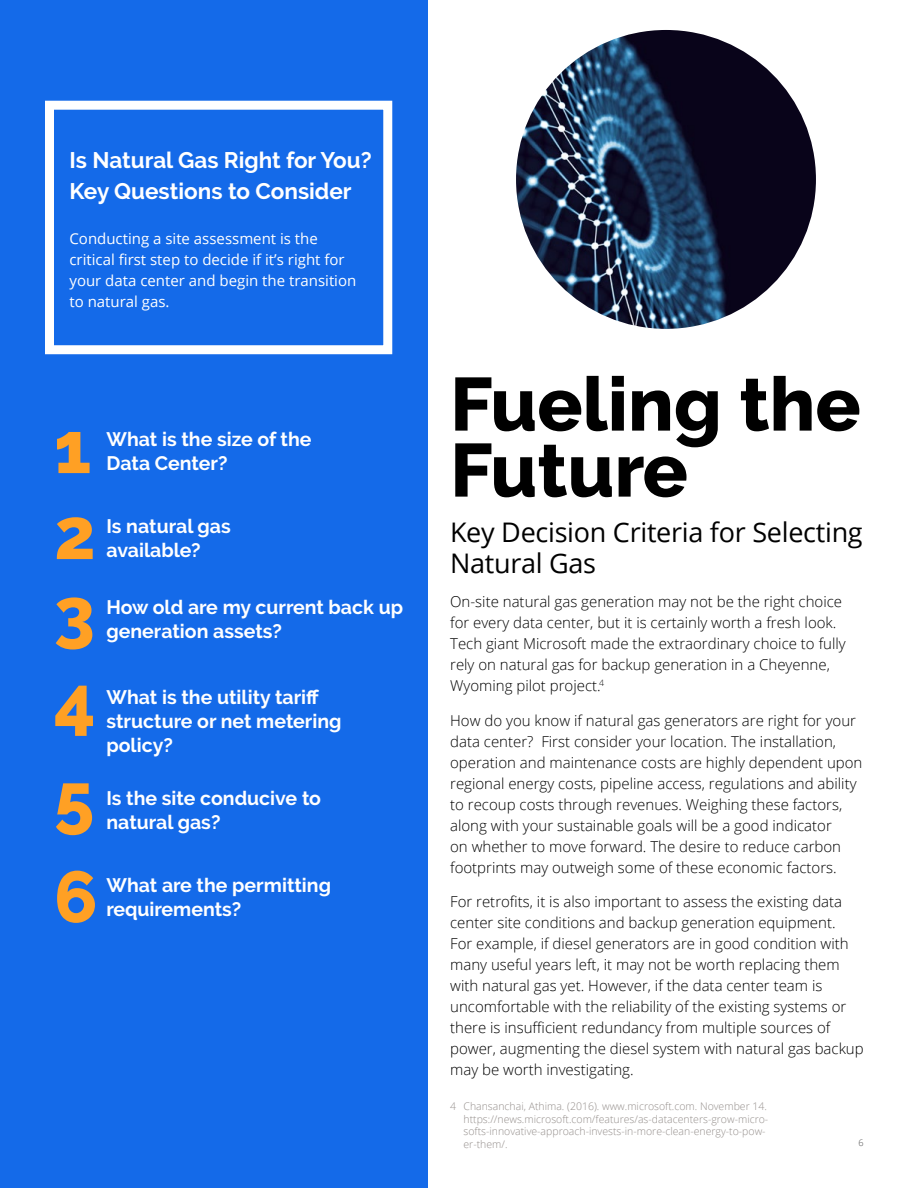
<style>
.page{position:relative;width:918px;height:1188px;background:#fff}
.page>*{position:absolute;margin:0;border:0;box-sizing:border-box;transform-origin:0 0}
.t1{font:800 75px/66px "Raleway";color:#000}
.t2{font:800 72px/97.6px "Raleway";color:#ffa024}
.t3{font:27px/31.5px "Open Sans";letter-spacing:-.01em;color:#000}
.t4{font:700 22.5px/31.5px "Raleway";color:#fff}
.t5{font:700 19.5px/24px "Raleway";color:#fff}
.t6{font:300 15px/21px "Open Sans";color:#000}
.t7{font:15px/21px "Open Sans";color:#fff}
.t8{font:300 10.5px/12.6px "Open Sans";color:#948e8b}
.t9{font:300 9px "Open Sans";color:#4d4d4d}
</style>
<div class="page">
<div style="left:0;top:0;width:427px;height:1188px;background:#146ae9"></div>
<div style="left:45px;top:101px;width:347px;height:253px;background:#146ae9;border:9px solid #fff"></div>
<img style="left:516px;top:30px;width:300px;height:299px">
<h3 class="t4" style="left:69px;top:144px;width:304px">Is Natural Gas Right for You?<br>Key Questions to Consider</h3>
<p class="t7" style="left:69px;top:228px;width:288px">Conducting a site assessment is the critical first step to decide if it’s right for your data center and begin the transition to natural gas.</p>
<h2 class="t2" style="left:54px;top:399px;width:39px">1</h2>
<h3 class="t5" style="left:106px;top:427px;width:207px">What is the size of the<br>Data Center?</h3>
<h2 class="t2" style="left:54px;top:494px;width:43px;line-height:79.8px">2<br>3</h2>
<h2 class="t2" style="left:54px;top:653px;width:45px;text-align:justify">4<br>5<br>6</h2>
<h3 class="t5" style="left:106px;top:514px;width:126px">Is natural gas available?</h3>
<h3 class="t5" style="left:106px;top:595px;width:298px">How old are my current back up generation assets?</h3>
<h3 class="t5" style="left:106px;top:686px;width:237px">What is the utility tariff structure or net metering policy?</h3>
<h3 class="t5" style="left:106px;top:786px;width:216px">Is the site conducive to natural gas?</h3>
<h3 class="t5" style="left:106px;top:873px;width:226px">What are the permitting requirements?</h3>
<h1 class="t1" style="left:450px;top:372px;width:412px">Fueling the<br>Future</h1>
<h3 class="t3" style="left:450px;top:515px;width:414px">Key Decision Criteria for Selecting<br>Natural Gas</h3>
<p class="t6" style="left:450px;top:591px;width:397px">On-site natural gas generation may not be the right choice for every data center, but it is certainly worth a fresh look.<br>Tech giant Microsoft made the extraordinary choice to fully rely on natural gas for backup generation in a Cheyenne, Wyoming pilot project. <sup>4</sup></p>
<p class="t6" style="left:450px;top:710px;width:414px">How do you know if natural gas generators are right for your data center? First consider your location. The installation, operation and maintenance costs are highly dependent upon regional energy costs, pipeline access, regulations and ability to recoup costs through revenues. Weighing these factors, along with your sustainable goals will be a good indicator<br>on whether to move forward. The desire to reduce carbon footprints may outweigh some of these economic factors.</p>
<p class="t6" style="left:450px;top:891px;width:415px">For retrofits, it is also important to assess the existing data center site conditions and backup generation equipment.<br>For example, if diesel generators are in good condition with many useful years left, it may not be worth replacing them with natural gas yet. However, if the data center team is uncomfortable with the reliability of the existing systems or there is insufficient redundancy from multiple sources of power, augmenting the diesel system with natural gas backup may be worth investigating.</p>
<p class="t8" style="left:464px;top:1100px;width:306px;text-indent:-14px">4 Chansanchai, Athima. (2016). www.microsoft.com. November 14. https://news.microsoft.com/features/as-datacenters-grow-micro&shy;softs-innovative-approach-invests-in-more-clean-energy-to-pow&shy;er-them/.</p>
<p class="t9" style="left:859px;top:1137px;width:7px">6</p>
</div>
